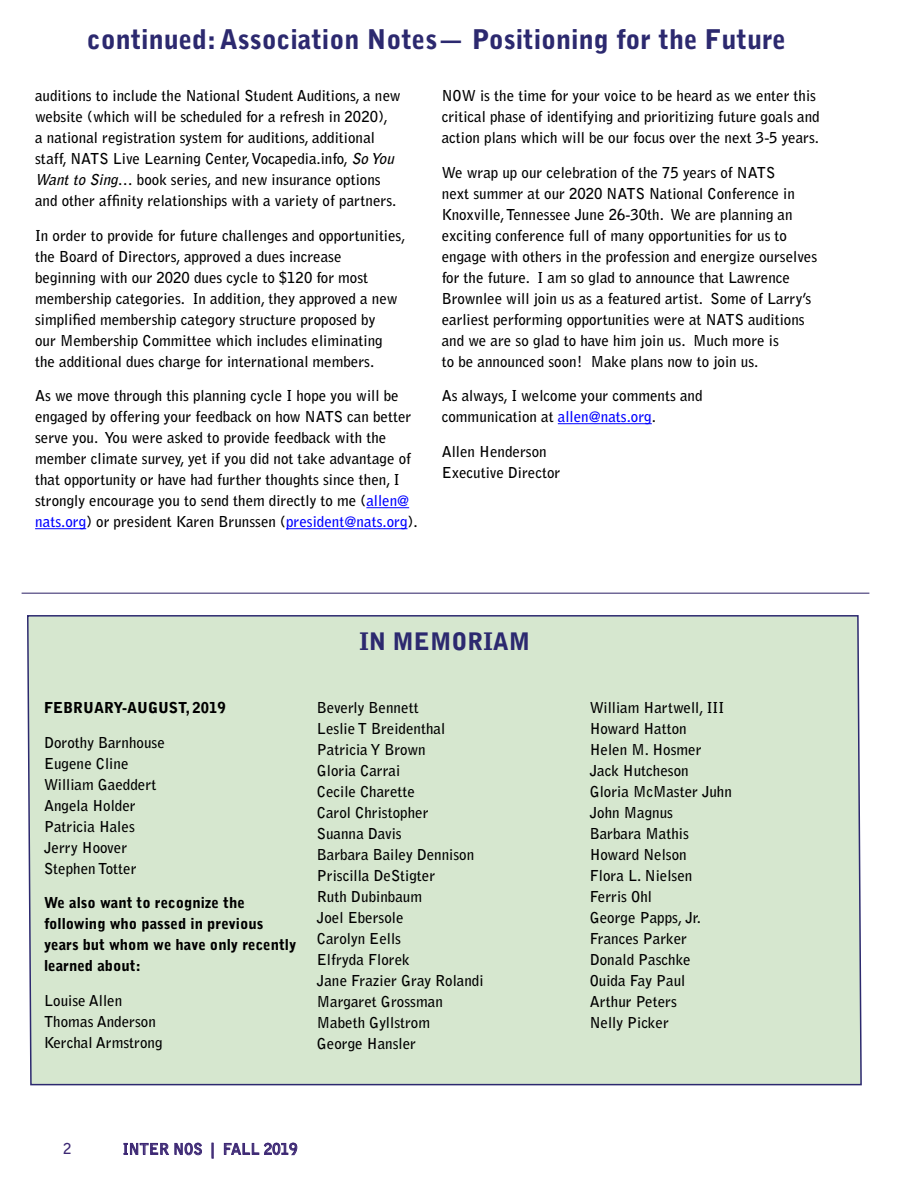
<style>
.page{position:relative;width:918px;height:1188px;background:#fff}
.page>*{position:absolute;margin:0;border:0;box-sizing:border-box;transform-origin:0 0}
.t1{font:900 27px "Bell Gothic Std";color:#2c296f}
.t2{font:900 24px "Bell Gothic Std";color:#2c296f}
.t3{font:700 15px/21px "Bell Gothic Std";color:#000}
.t4{font:900 15px/21px "Bell Gothic Std";color:#000}
.t5{font:700 15px "Bell Gothic Std";letter-spacing:.005em;color:#3d2874}
.s1{font-style:italic}
.s2{color:#00f}
</style>
<div class="page">
<svg style="left:123px;top:1142px;width:79px;height:14px"></svg>
<svg style="left:212px;top:1143px;width:1px;height:15px"></svg>
<svg style="left:224px;top:1142px;width:74px;height:13px"></svg>
<hr style="left:366px;top:507px;width:43px;height:1px;background:#00f">
<hr style="left:35px;top:528px;width:51px;height:1px;background:#00f">
<hr style="left:286px;top:528px;width:122px;height:1px;background:#00f">
<hr style="left:558px;top:423px;width:94px;height:1px;background:#00f">
<hr style="left:22px;top:592px;width:847px;height:2px;background:#706897">
<div style="left:27px;top:615px;width:835px;height:471px;background:#d6e7cf"></div>
<h1 class="t1" style="left:87px;top:24px;width:700px">continued: Association Notes— Positioning for the Future</h1>
<p class="t3" style="left:35px;top:85px;width:367px">auditions to include the National Student Auditions, a new website (which will be scheduled for a refresh in 2020),<br>a national registration system for auditions, additional staff, NATS Live Learning Center, Vocapedia.info, <span class="s1">So You Wantto Sing</span>… book series, and new insurance options and other affinity relationships with a variety of partners.</p>
<p class="t3" style="left:35px;top:225px;width:372px">In order to provide for future challenges and opportunities, the Board of Directors, approved a dues increase beginning with our 2020 dues cycle to $120 for most membership categories. In addition, they approved a new simplified membership category structure proposed by<br>our Membership Committee which includes eliminating the additional dues charge for international members.</p>
<p class="t3" style="left:35px;top:385px;width:384px">As we move through this planning cycle I hope you will be engaged by offering your feedback on how NATS can better serve you. You were asked to provide feedback with the member climate survey, yet if you did not take advantage of that opportunity or have had further thoughts since then, I strongly encourage you to send them directly to me (<span class="s2">allen@ nats.org</span>) or president Karen Brunssen (<span class="s2">president@nats.org</span>).</p>
<p class="t3" style="left:442px;top:85px;width:379px">NOW is the time for your voice to be heard as we enter this critical phase of identifying and prioritizing future goals and action plans which will be our focus over the next 3-5 years.</p>
<p class="t3" style="left:442px;top:162px;width:377px">We wrap up our celebration of the 75 years of NATS<br>next summer at our 2020 NATS National Conference in Knoxville, Tennessee June 26-30th. We are planning an exciting conference full of many opportunities for us to engage with others in the profession and energize ourselves for the future. I am so glad to announce that Lawrence Brownlee will join us as a featured artist. Some of Larry’s earliest performing opportunities were at NATS auditions and we are so glad to have him join us. Much more is<br>to be announced soon! Make plans now to join us.</p>
<p class="t3" style="left:442px;top:385px;width:262px">As always, I welcome your comments and communication at <span class="s2">allen@nats.org</span>.</p>
<p class="t3" style="left:442px;top:441px;width:120px">Allen Henderson<br>Executive Director</p>
<p class="t4" style="left:44px;top:698px;width:183px">FEBRUARY-AUGUST, 2019</p>
<p class="t3" style="left:44px;top:732px;width:122px">Dorothy Barnhouse<br>Eugene Cline<br>William Gaeddert<br>Angela Holder<br>Patricia Hales<br>Jerry Hoover<br>Stephen Totter</p>
<p class="t4" style="left:44px;top:893px;width:254px">We also want to recognize the following who passed in previous years but whom we have only recently learned about:</p>
<p class="t3" style="left:44px;top:990px;width:120px">Louise Allen<br>Thomas Anderson<br>Kerchal Armstrong</p>
<h2 class="t2" style="left:359px;top:628px;width:172px">IN MEMORIAM</h2>
<p class="t3" style="left:317px;top:697px;width:168px">Beverly Bennett<br>Leslie T Breidenthal<br>Patricia Y Brown<br>Gloria Carrai<br>Cecile Charette<br>Carol Christopher<br>Suanna Davis<br>Barbara Bailey Dennison<br>Priscilla DeStigter<br>Ruth Dubinbaum<br>Joel Ebersole<br>Carolyn Eells<br>Elfryda Florek<br>Jane Frazier Gray Rolandi<br>Margaret Grossman<br>Mabeth Gyllstrom<br>George Hansler</p>
<p class="t3" style="left:590px;top:697px;width:144px">William Hartwell, III<br>Howard Hatton<br>Helen M. Hosmer<br>Jack Hutcheson<br>Gloria McMaster Juhn<br>John Magnus<br>Barbara Mathis<br>Howard Nelson<br>Flora L. Nielsen<br>Ferris Ohl<br>George Papps, Jr.<br>Frances Parker<br>Donald Paschke<br>Ouida Fay Paul<br>Arthur Peters<br>Nelly Picker</p>
<p class="t5" style="left:63px;top:1140px;width:10px">2</p>
<p class="t5" style="left:123px;top:1140px;width:176px">INTER NOS | FALL 2019</p>
</div>
